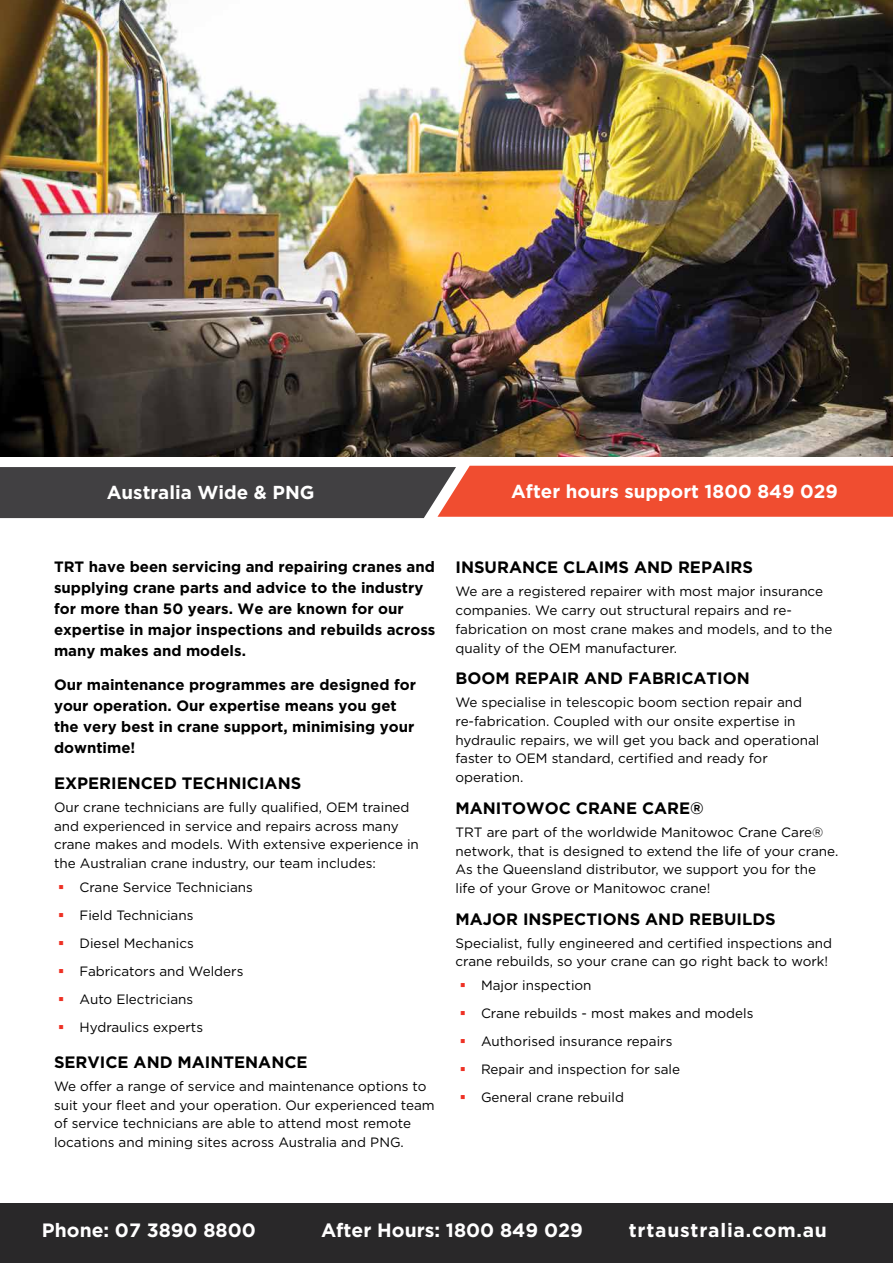
<style>
.page{position:relative;width:893px;height:1263px;background:#fff}
.page>*{position:absolute;margin:0;border:0;box-sizing:border-box;transform-origin:0 0}
.t1{font:700 19.35px "Gotham";color:#fff}
.t2{font:700 19.35px "Gotham";letter-spacing:.04em;color:#fff}
.t3{font:700 18.75px "Gotham";color:#fff}
.t4{font:700 16.5px "Gotham";color:#000}
.t5{font:700 15px/21px "Gotham";color:#000}
.t6{font:13.5px/18.8px "Gotham";color:#000}
</style>
<div class="page">
<img style="left:0;top:0;width:893px;height:457px">
<div style="left:0;top:1203px;width:893px;height:60px;background:#292829"></div>
<svg style="left:0;top:466px;width:893px;height:52px;background:#9c4d40"></svg>
<h2 class="t3" style="left:107px;top:482px;width:209px">Australia Wide &amp; PNG</h2>
<h2 class="t3" style="left:511px;top:480px;width:328px">After hours support 1800 849 029</h2>
<p class="t5" style="left:54px;top:556px;width:383px">TRT have been servicing and repairing cranes and supplying crane parts and advice to the industry for more than 50 years. We are known for our expertise in major inspections and rebuilds across many makes and models.</p>
<p class="t5" style="left:54px;top:674px;width:363px">Our maintenance programmes are designed for your operation. Our expertise means you get the very best in crane support, minimising your downtime!</p>
<p class="t4" style="left:54px;top:773px;width:249px">EXPERIENCED TECHNICIANS</p>
<p class="t6" style="left:54px;top:797px;width:366px">Our crane technicians are fully qualified, OEM trained and experienced in service and repairs across many crane makes and models. With extensive experience in the Australian crane industry, our team includes:</p>
<p class="t6" style="left:80px;top:873px;width:175px;line-height:28px">Crane Service Technicians<br>Field Technicians<br>Diesel Mechanics<br>Fabricators and Welders<br>Auto Electricians<br>Hydraulics experts</p>
<p class="t4" style="left:54px;top:1052px;width:255px">SERVICE AND MAINTENANCE</p>
<p class="t6" style="left:54px;top:1076px;width:382px">We offer a range of service and maintenance options to suit your fleet and your operation. Our experienced team of service technicians are able to attend most remote locations and mining sites across Australia and PNG.</p>
<p class="t4" style="left:455px;top:558px;width:299px">INSURANCE CLAIMS AND REPAIRS</p>
<p class="t6" style="left:455px;top:582px;width:378px">We are a registered repairer with most major insurance companies. We carry out structural repairs and re&shy;fabrication on most crane makes and models, and to the quality of the OEM manufacturer.</p>
<p class="t4" style="left:455px;top:669px;width:296px">BOOM REPAIR AND FABRICATION</p>
<p class="t6" style="left:455px;top:693px;width:365px">We specialise in telescopic boom section repair and re-fabrication. Coupled with our onsite expertise in hydraulic repairs, we will get you back and operational faster to OEM standard, certified and ready for operation.</p>
<p class="t4" style="left:455px;top:798px;width:250px">MANITOWOC CRANE CARE®</p>
<p class="t6" style="left:455px;top:822px;width:384px">TRT are part of the worldwide Manitowoc Crane Care® network, that is designed to extend the life of your crane.<br>As the Queensland distributor, we support you for the life of your Grove or Manitowoc crane!</p>
<p class="t4" style="left:455px;top:909px;width:322px">MAJOR INSPECTIONS AND REBUILDS</p>
<p class="t6" style="left:455px;top:933px;width:378px">Specialist, fully engineered and certified inspections and crane rebuilds, so your crane can go right back to work!</p>
<p class="t6" style="left:481px;top:971px;width:274px;line-height:28px">Major inspection<br>Crane rebuilds - most makes and models<br>Authorised insurance repairs<br>Repair and inspection for sale<br>General crane rebuild</p>
<h1 class="t1" style="left:42px;top:1219px;width:215px">Phone: 07 3890 8800</h1>
<h1 class="t1" style="left:321px;top:1219px;width:263px">After Hours: 1800 849 029</h1>
<h1 class="t2" style="left:629px;top:1219px;width:200px">trtaustralia.com.au</h1>
</div>
